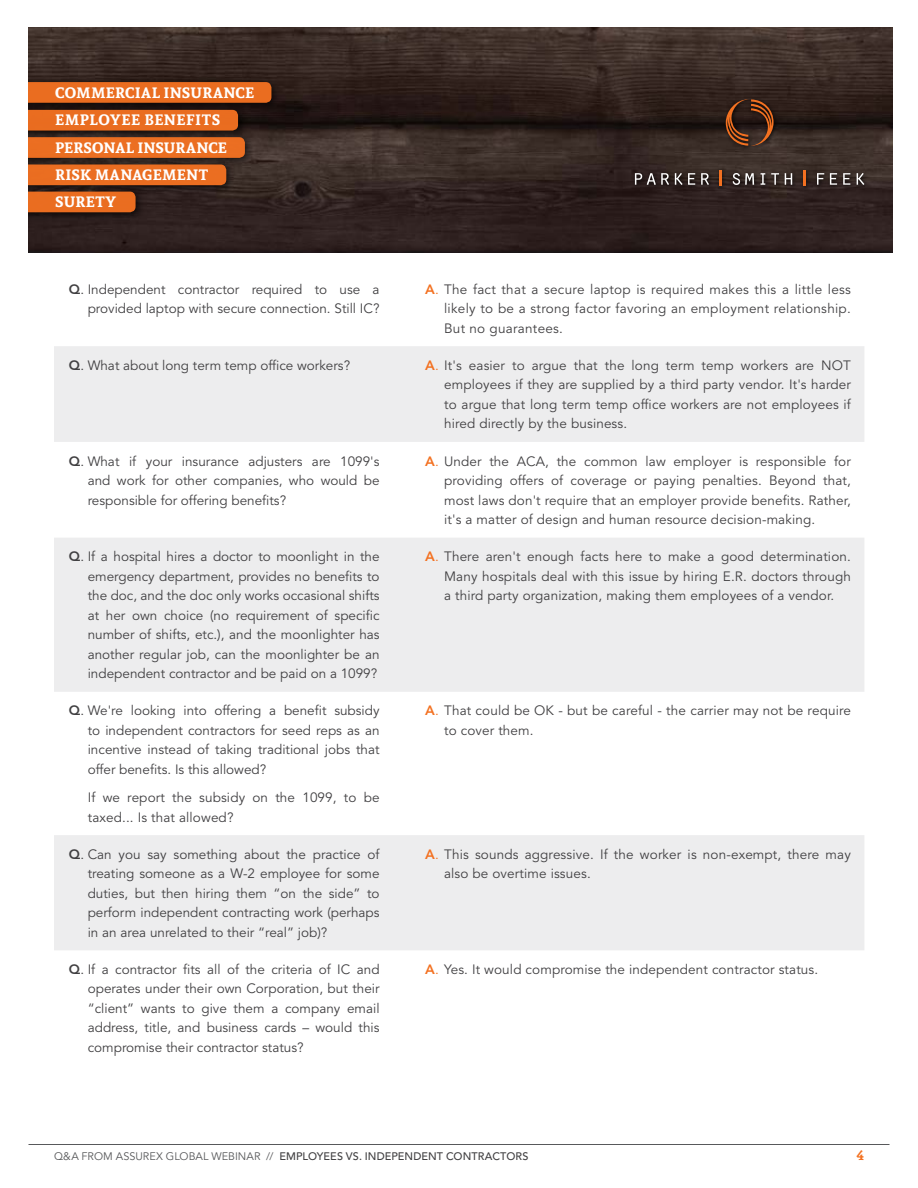
<style>
.page{position:relative;width:918px;height:1188px;background:#fff}
.page>*{position:absolute;margin:0;border:0;box-sizing:border-box;transform-origin:0 0}
.t1{font:700 15px/27.3px "Andada";letter-spacing:.015em;color:#fff}
.t2{font:13.5px/19.5px "Avenir LT Std";letter-spacing:.01em;color:#414042;text-align:justify}
.t3{font:700 13.5px "Andada";color:#f37121}
.t4{font:500 10.8px "Avenir LT Std";letter-spacing:.005em;color:#414042}
.s1{font-weight:800}
.s2{font-weight:800;color:#f37121}
.s3{color:#f37121}
.s4{font-weight:400;color:#58595b}
</style>
<div class="page">
<hr style="left:28px;top:1144px;width:862px;height:1px;background:#58595b">
<img style="left:28px;top:27px;width:864px;height:226px">
<div style="left:632px;top:97px;width:238px;height:94px;background:#000;opacity:.75"></div>
<svg style="left:726px;top:99px;width:48px;height:47px;background:#552f1b"></svg>
<svg style="left:635px;top:173px;width:34px;height:12px"></svg>
<svg style="left:675px;top:173px;width:20px;height:12px"></svg>
<svg style="left:701px;top:173px;width:8px;height:12px"></svg>
<svg style="left:733px;top:173px;width:21px;height:12px"></svg>
<svg style="left:761px;top:173px;width:4px;height:12px"></svg>
<svg style="left:771px;top:173px;width:8px;height:12px"></svg>
<svg style="left:785px;top:173px;width:7px;height:12px"></svg>
<svg style="left:817px;top:173px;width:7px;height:12px"></svg>
<svg style="left:830px;top:173px;width:7px;height:12px"></svg>
<svg style="left:843px;top:173px;width:7px;height:12px"></svg>
<svg style="left:857px;top:173px;width:7px;height:12px"></svg>
<svg style="left:719px;top:170px;width:2px;height:16px"></svg>
<svg style="left:803px;top:170px;width:2px;height:16px"></svg>
<div style="left:13px;top:77px;width:268px;height:35px;background:#000;opacity:.75"></div>
<svg style="left:28px;top:82px;width:243px;height:21px;background:#e66b1f"></svg>
<div style="left:13px;top:105px;width:234px;height:35px;background:#000;opacity:.75"></div>
<div style="left:28px;top:110px;width:210px;height:21px;background:#e96d20"></div>
<div style="left:13px;top:133px;width:241px;height:34px;background:#000;opacity:.75"></div>
<svg style="left:28px;top:137px;width:217px;height:21px;background:#e76c21"></svg>
<div style="left:13px;top:160px;width:222px;height:34px;background:#000;opacity:.75"></div>
<div style="left:28px;top:164px;width:198px;height:21px;background:#eb6e21"></div>
<div style="left:13px;top:187px;width:132px;height:35px;background:#000;opacity:.75"></div>
<div style="left:28px;top:192px;width:108px;height:20px;background:#ea6d20"></div>
<div style="left:0;top:0;width:28px;height:270px;background:#fff"></div>
<svg style="left:54px;top:346px;width:810px;height:604px;fill:#ededee"></svg>
<p class="t1" style="left:55px;top:79px;width:201px">COMMERCIAL INSURANCE<br>EMPLOYEE BENEFITS<br>PERSONAL INSURANCE<br>RISK MANAGEMENT<br>SURETY</p>
<p class="t2" style="left:69px;top:280px;width:312px;text-align:right"><span class="s1">Q</span>Q. Independent contractor required to use a provided laptop with secure connection. Still IC?</p>
<p class="t2" style="left:444px;top:280px;width:408px;text-indent:-19px"><span class="s2">A</span><span class="s3">A.</span> The fact that a secure laptop is required makes this a little less likely to be a strong factor favoring an employment relationship.<br>But no guarantees.</p>
<p class="t2" style="left:69px;top:356px;width:283px"><span class="s1">Q</span>Q. What about long term temp office workers?</p>
<p class="t2" style="left:444px;top:356px;width:408px;text-indent:-19px"><span class="s2">A</span><span class="s3">A.</span> It's easier to argue that the long term temp workers are NOT employees if they are supplied by a third party vendor. It's harder to argue that long term temp office workers are not employees if hired directly by the business.</p>
<p class="t2" style="left:88px;top:452px;width:293px;text-indent:-19px"><span class="s1">Q</span>Q. What if your insurance adjusters are 1099's and work for other companies, who would be responsible for offering benefits?</p>
<p class="t2" style="left:444px;top:452px;width:408px;text-indent:-19px"><span class="s2">A</span><span class="s3">A.</span> Under the ACA, the common law employer is responsible for providing offers of coverage or paying penalties. Beyond that, most laws don't require that an employer provide benefits. Rather, it's a matter of design and human resource decision-making.</p>
<p class="t2" style="left:88px;top:547px;width:293px;text-indent:-19px"><span class="s1">Q</span>Q. If a hospital hires a doctor to moonlight in the emergency department, provides no benefits to the doc, and the doc only works occasional shifts at her own choice (no requirement of specific number of shifts, etc.), and the moonlighter has another regular job, can the moonlighter be an independent contractor and be paid on a 1099?</p>
<p class="t2" style="left:444px;top:547px;width:408px;text-indent:-19px"><span class="s2">A</span><span class="s3">A.</span> There aren't enough facts here to make a good determination.<br>Many hospitals deal with this issue by hiring E.R. doctors through a third party organization, making them employees of a vendor.</p>
<p class="t2" style="left:88px;top:701px;width:293px;text-indent:-19px"><span class="s1">Q</span>Q. We're looking into offering a benefit subsidy to independent contractors for seed reps as an incentive instead of taking traditional jobs that offer benefits. Is this allowed?</p>
<p class="t2" style="left:88px;top:788px;width:293px">If we report the subsidy on the 1099, to be taxed... Is that allowed?</p>
<p class="t2" style="left:444px;top:701px;width:408px;text-indent:-19px"><span class="s2">A</span><span class="s3">A.</span> That could be OK - but be careful - the carrier may not be require to cover them.</p>
<p class="t2" style="left:88px;top:845px;width:293px;text-indent:-19px"><span class="s1">Q</span>Q. Can you say something about the practice of treating someone as a W-2 employee for some duties, but then hiring them “on the side” to perform independent contracting work (perhaps in an area unrelated to their “real” job)?</p>
<p class="t2" style="left:444px;top:845px;width:408px;text-indent:-19px"><span class="s2">A</span><span class="s3">A.</span> This sounds aggressive. If the worker is non-exempt, there may also be overtime issues.</p>
<p class="t2" style="left:88px;top:960px;width:293px;text-indent:-19px"><span class="s1">Q</span>Q. If a contractor fits all of the criteria of IC and operates under their own Corporation, but their “client” wants to give them a company email address, title, and business cards – would this compromise their contractor status?</p>
<p class="t2" style="left:425px;top:960px;width:395px"><span class="s2">A</span><span class="s3">A.</span> Yes. It would compromise the independent contractor status.</p>
<p class="t4" style="left:54px;top:1150px;width:476px"><span class="s4">Q&amp;A FROM ASSUREX GLOBAL WEBINAR //</span> EMPLOYEES VS. INDEPENDENT CONTRACTORS</p>
<p class="t3" style="left:857px;top:1145px;width:9px">4</p>
</div>
